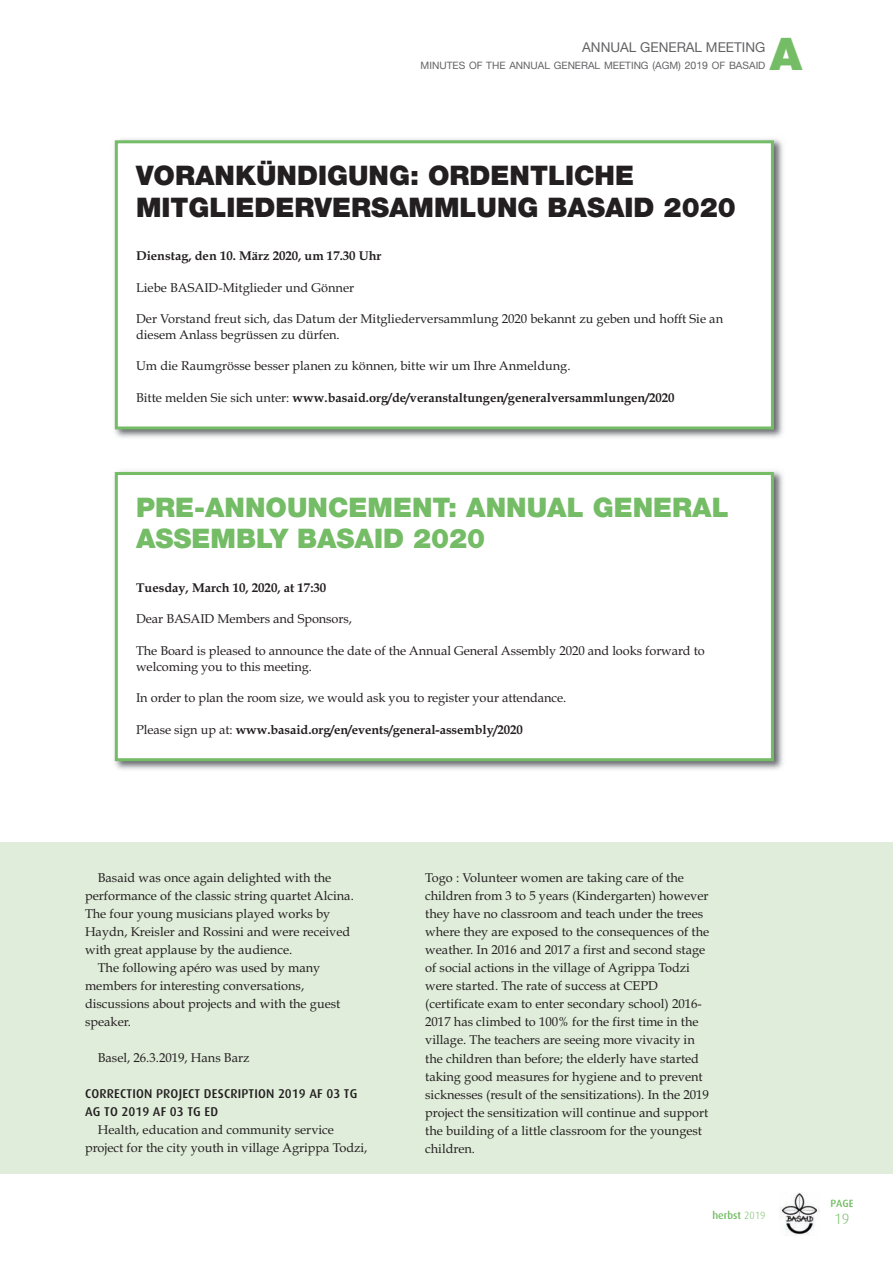
<style>
.page{position:relative;width:893px;height:1263px;background:#fff}
.page>*{position:absolute;margin:0;border:0;box-sizing:border-box;transform-origin:0 0}
.t1{font:900 45px "Helvetica Neue";color:#74bc65}
.t2{font:900 27px/31.5px "Helvetica Neue";color:#231f20}
.t3{font:900 27px/31.5px "Helvetica Neue";color:#74bc65}
.t4{font:300 15px "Dax";color:#74bc65}
.t5{font:13.5px "Helvetica Neue";color:#636366}
.t6{font:12.75px/18px "Book Antiqua";color:#231f20}
.t7{font:700 12.75px "Book Antiqua";color:#231f20}
.t8{font:500 12.75px/18px "Dax";letter-spacing:.015em;color:#231f20}
.t9{font:500 10.5px "Dax";color:#74bc65}
.t10{font:10.2px "Helvetica Neue";color:#636366}
.s1{font-size:10.5px}
.s2{font-weight:400}
.s3{font-weight:300}
</style>
<div class="page">
<img style="left:780px;top:1192px;width:39px;height:43px">
<div style="left:0;top:842px;width:893px;height:332px;background:#e0edda"></div>
<img style="left:114px;top:139px;width:669px;height:299px">
<div style="left:118px;top:143px;width:653px;height:283px;background:#fff"></div>
<div style="left:115px;top:140px;width:659px;height:289px;border:3px solid #74bc65"></div>
<img style="left:114px;top:471px;width:669px;height:299px">
<div style="left:118px;top:475px;width:653px;height:283px;background:#fff"></div>
<div style="left:115px;top:472px;width:659px;height:289px;border:3px solid #74bc65"></div>
<h1 class="t1" style="left:770px;top:38px;width:34px">A</h1>
<p class="t5" style="left:582px;top:40px;width:185px">ANNUAL GENERAL MEETING</p>
<p class="t10" style="left:421px;top:60px;width:346px">MINUTES OF THE ANNUAL GENERAL MEETING <span class="s1">(</span>AGM<span class="s1">) 2019</span> OF BASAID</p>
<h2 class="t2" style="left:136px;top:162px;width:601px">VORANKÜNDIGUNG: ORDENTLICHE<br>MITGLIEDERVERSAMMLUNG BASAID 2020</h2>
<p class="t7" style="left:136px;top:251px;width:247px">Dienstag, den 10. März 2020, um 17.30 Uhr</p>
<p class="t6" style="left:136px;top:280px;width:220px">Liebe BASAID-Mitglieder und Gönner</p>
<p class="t6" style="left:136px;top:312px;width:588px;line-height:15.8px">Der Vorstand freut sich, das Datum der Mitgliederversammlung 2020 bekannt zu geben und hofft Sie an diesem Anlass begrüssen zu dürfen.</p>
<p class="t6" style="left:136px;top:359px;width:436px">Um die Raumgrösse besser planen zu können, bitte wir um Ihre Anmeldung.</p>
<p class="t7" style="left:136px;top:393px;width:540px"><span class="s2">Bitte melden Sie sich unter:</span> www.basaid.org/de/veranstaltungen/generalversammlungen/2020</p>
<h2 class="t3" style="left:136px;top:494px;width:594px">PRE-ANNOUNCEMENT: ANNUAL GENERAL<br>ASSEMBLY BASAID 2020</h2>
<p class="t7" style="left:136px;top:583px;width:192px">Tuesday, March 10, 2020, at 17:30</p>
<p class="t6" style="left:136px;top:611px;width:217px">Dear BASAID Members and Sponsors,</p>
<p class="t6" style="left:136px;top:644px;width:570px;line-height:15.8px">The Board is pleased to announce the date of the Annual General Assembly 2020 and looks forward to welcoming you to this meeting.</p>
<p class="t6" style="left:136px;top:690px;width:432px">In order to plan the room size, we would ask you to register your attendance.</p>
<p class="t7" style="left:136px;top:724px;width:388px"><span class="s2">Please sign up at:</span> www.basaid.org/en/events/general-assembly/2020</p>
<p class="t6" style="left:98px;top:870px;width:235px">Basaid was once again delighted with the</p>
<p class="t6" style="left:85px;top:888px;width:270px">performance of the classic string quartet Alcina.</p>
<p class="t6" style="left:85px;top:906px;width:247px">The four young musicians played works by</p>
<p class="t6" style="left:85px;top:924px;width:267px">Haydn, Kreisler and Rossini and were received</p>
<p class="t6" style="left:85px;top:942px;width:209px">with great applause by the audience.</p>
<p class="t6" style="left:98px;top:960px;width:224px">The following apéro was used by many</p>
<p class="t6" style="left:85px;top:978px;width:221px">members for interesting conversations,</p>
<p class="t6" style="left:85px;top:996px;width:257px">discussions about projects and with the guest</p>
<p class="t6" style="left:85px;top:1014px;width:48px">speaker.</p>
<p class="t6" style="left:98px;top:1050px;width:153px">Basel, 26.3.2019, Hans Barz</p>
<p class="t8" style="left:85px;top:1086px;width:274px">CORRECTION PROJECT DESCRIPTION 2019 AF 03 TG<br>AG TO 2019 AF 03 TG ED</p>
<p class="t6" style="left:85px;top:1122px;width:284px;text-indent:13px">Health, education and community service project for the city youth in village Agrippa Todzi,</p>
<p class="t6" style="left:425px;top:870px;width:286px">Togo : Volunteer women are taking care of the children from 3 to 5 years (Kindergarten) however they have no classroom and teach under the trees where they are exposed to the consequences of the weather. In 2016 and 2017 a first and second stage of social actions in the village of Agrippa Todzi were started. The rate of success at CEPD (certificate exam to enter secondary school) 2016- 2017 has climbed to 100% for the first time in the village. The teachers are seeing more vivacity in the children than before; the elderly have started taking good measures for hygiene and to prevent sicknesses (result of the sensitizations). In the 2019 project the sensitization will continue and support the building of a little classroom for the youngest children.</p>
<p class="t9" style="left:712px;top:1212px;width:55px">herbst <span class="s3">2019</span></p>
<p class="t9" style="left:830px;top:1200px;width:25px">PAGE</p>
<p class="t4" style="left:834px;top:1212px;width:17px">19</p>
</div>
